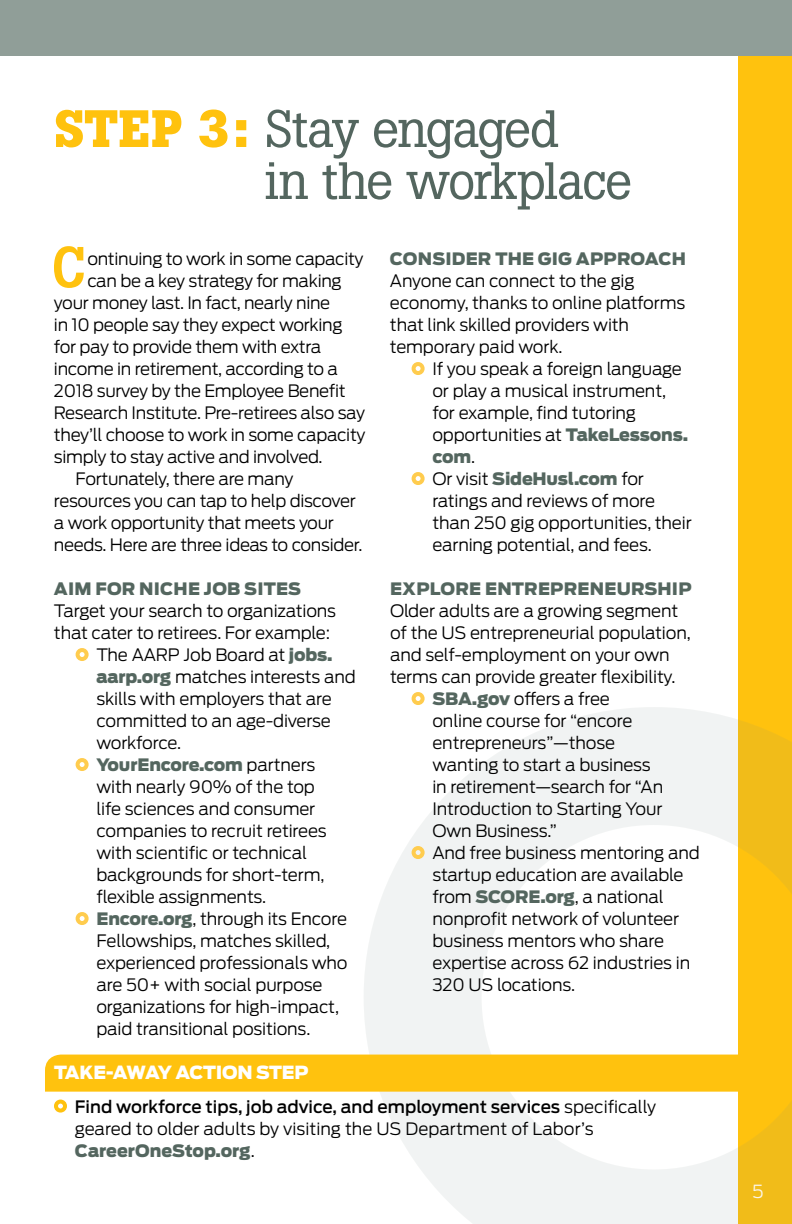
<style>
.page{position:relative;width:792px;height:1224px;background:#fff}
.page>*{position:absolute;margin:0;border:0;box-sizing:border-box;transform-origin:0 0}
.t1{font:500 56.6px "Boton";color:#ffc20e}
.t2{font:52px/52px "Boton";letter-spacing:-.03em;color:#54665f}
.t3{font:900 18px "Antenna";letter-spacing:-.015em;color:#fff}
.t4{font:300 18px "Antenna";color:#fbf5e9}
.t5{font:300 17px/22px "Antenna";letter-spacing:-.01em;color:#000}
.t6{font:900 17px "Antenna";letter-spacing:.01em;color:#54665f}
.t7{font:900 17px "Antenna";letter-spacing:-.01em;color:#54665f}
.s1{font-weight:700;color:#ffc20e}
.s2{font-weight:900;color:#54665f}
.s3{font-weight:300;color:#000}
.s4{font-weight:500}
</style>
<div class="page">
<div style="left:738px;top:55px;width:54px;height:1169px;background:#ffc20e"></div>
<svg style="left:364px;top:707px;width:428px;height:517px"></svg>
<div style="left:0;top:0;width:792px;height:55px;background:#909e98"></div>
<div style="left:76px;top:648px;width:13px;height:13px;border:4px solid #ffcc4e;border-radius:50%"></div>
<div style="left:76px;top:758px;width:13px;height:13px;border:4px solid #ffcc4e;border-radius:50%"></div>
<div style="left:76px;top:912px;width:13px;height:13px;border:4px solid #ffcc4e;border-radius:50%"></div>
<div style="left:412px;top:362px;width:13px;height:13px;border:4px solid #ffcc4e;border-radius:50%"></div>
<div style="left:412px;top:472px;width:13px;height:13px;border:4px solid #ffcc4e;border-radius:50%"></div>
<div style="left:412px;top:692px;width:13px;height:13px;border:4px solid #ffcc4e;border-radius:50%"></div>
<div style="left:412px;top:846px;width:13px;height:13px;border:4px solid #ffcc4e;border-radius:50%"></div>
<div style="left:45px;top:1055px;width:747px;height:37px;background:#ffc20e"></div>
<div style="left:54px;top:1100px;width:13px;height:13px;border:4px solid #ffc20e;border-radius:50%"></div>
<h2 class="t2" style="left:265px;top:103px;width:369px;text-indent:-211px"><span class="s1">STEP 3:</span> Stay engaged<br>in the workplace</h2>
<h1 class="t1" style="left:52px;top:234px;width:36px">C</h1>
<p class="t5" style="left:87px;top:248px;width:278px">ontinuing to work in some capacity</p>
<p class="t6" style="left:390px;top:249px;width:298px">CONSIDER THE GIG APPROACH</p>
<p class="t5" style="left:390px;top:270px;width:297px">Anyone can connect to the gig economy, thanks to online platforms that link skilled providers with temporary paid work.</p>
<p class="t5" style="left:432px;top:358px;width:261px">If you speak a foreign language or play a musical instrument, for example, find tutoring opportunities at <span class="s2">TakeLessons. com</span>.<br>Or visit <span class="s2">SideHusl.com</span> for ratings and reviews of more than 250 gig opportunities, their earning potential, and fees.</p>
<p class="t6" style="left:390px;top:579px;width:303px">EXPLORE ENTREPRENEURSHIP</p>
<p class="t5" style="left:390px;top:600px;width:290px">Older adults are a growing segment</p>
<p class="t5" style="left:390px;top:622px;width:302px">of the US entrepreneurial population,</p>
<p class="t5" style="left:390px;top:644px;width:281px">and self-employment on your own</p>
<p class="t5" style="left:390px;top:666px;width:287px">terms can provide greater flexibility.</p>
<p class="t5" style="left:432px;top:688px;width:179px"><span class="s2">SBA.gov</span> offers a free</p>
<p class="t5" style="left:432px;top:710px;width:202px">online course for “encore</p>
<p class="t5" style="left:432px;top:732px;width:184px">entrepreneurs”—those</p>
<p class="t5" style="left:432px;top:754px;width:220px">wanting to start a business</p>
<p class="t5" style="left:432px;top:776px;width:232px">in retirement—search for “An</p>
<p class="t5" style="left:432px;top:798px;width:232px">Introduction to Starting Your</p>
<p class="t5" style="left:432px;top:820px;width:126px">Own Business.”</p>
<p class="t5" style="left:432px;top:842px;width:269px">And free business mentoring and</p>
<p class="t5" style="left:432px;top:864px;width:253px">startup education are available</p>
<p class="t5" style="left:432px;top:886px;width:233px">from <span class="s2">SCORE.org</span>, a national</p>
<p class="t5" style="left:432px;top:908px;width:248px">nonprofit network of volunteer</p>
<p class="t5" style="left:432px;top:930px;width:233px">business mentors who share</p>
<p class="t5" style="left:432px;top:952px;width:259px">expertise across 62 industries in</p>
<p class="t5" style="left:432px;top:974px;width:144px">320 US locations.</p>
<p class="t5" style="left:87px;top:270px;width:256px">can be a key strategy for making</p>
<p class="t5" style="left:54px;top:292px;width:278px">your money last. In fact, nearly nine</p>
<p class="t5" style="left:54px;top:314px;width:290px">in 10 people say they expect working</p>
<p class="t5" style="left:54px;top:336px;width:269px">for pay to provide them with extra</p>
<p class="t5" style="left:54px;top:358px;width:285px">income in retirement, according to a</p>
<p class="t5" style="left:54px;top:380px;width:293px">2018 survey by the Employee Benefit</p>
<p class="t5" style="left:54px;top:402px;width:313px">Research Institute. Pre-retirees also say</p>
<p class="t5" style="left:54px;top:424px;width:313px">they’ll choose to work in some capacity</p>
<p class="t5" style="left:54px;top:446px;width:270px">simply to stay active and involved.</p>
<p class="t5" style="left:76px;top:468px;width:219px">Fortunately, there are many</p>
<p class="t5" style="left:54px;top:490px;width:303px">resources you can tap to help discover</p>
<p class="t5" style="left:54px;top:512px;width:281px">a work opportunity that meets your</p>
<p class="t5" style="left:54px;top:534px;width:310px">needs. Here are three ideas to consider.</p>
<p class="t6" style="left:54px;top:579px;width:249px">AIM FOR NICHE JOB SITES</p>
<p class="t5" style="left:54px;top:600px;width:284px">Target your search to organizations</p>
<p class="t5" style="left:54px;top:622px;width:278px">that cater to retirees. For example:</p>
<p class="t5" style="left:96px;top:644px;width:238px">The AARP Job Board at <span class="s2">jobs.</span></p>
<p class="t5" style="left:96px;top:666px;width:261px"><span class="s2">aarp.org</span> matches interests and</p>
<p class="t5" style="left:96px;top:688px;width:237px">skills with employers that are</p>
<p class="t5" style="left:96px;top:710px;width:236px">committed to an age-diverse</p>
<p class="t5" style="left:96px;top:732px;width:86px">workforce.</p>
<p class="t7" style="left:96px;top:755px;width:220px">YourEncore.com <span class="s3">partners</span></p>
<p class="t5" style="left:96px;top:776px;width:220px">with nearly 90% of the top</p>
<p class="t5" style="left:96px;top:798px;width:221px">life sciences and consumer</p>
<p class="t5" style="left:96px;top:820px;width:232px">companies to recruit retirees</p>
<p class="t5" style="left:96px;top:842px;width:212px">with scientific or technical</p>
<p class="t5" style="left:96px;top:864px;width:230px">backgrounds for short-term,</p>
<p class="t5" style="left:96px;top:886px;width:171px">flexible assignments.</p>
<p class="t5" style="left:96px;top:908px;width:252px"><span class="s2">Encore.org</span>, through its Encore</p>
<p class="t5" style="left:96px;top:930px;width:235px">Fellowships, matches skilled,</p>
<p class="t5" style="left:96px;top:952px;width:253px">experienced professionals who</p>
<p class="t5" style="left:96px;top:974px;width:228px">are 50+ with social purpose</p>
<p class="t5" style="left:96px;top:996px;width:244px">organizations for high-impact,</p>
<p class="t5" style="left:96px;top:1018px;width:216px">paid transitional positions.</p>
<p class="t3" style="left:54px;top:1062px;width:256px">TAKE-AWAY ACTION STEP</p>
<p class="t5" style="left:75px;top:1095px;width:583px"><span class="s4">Find workforce tips, job advice, and employment services</span> specifically geared to older adults by visiting the US Department of Labor’s<br><span class="s2">CareerOneStop.org</span>.</p>
<p class="t4" style="left:752px;top:1181px;width:13px">5</p>
</div>
